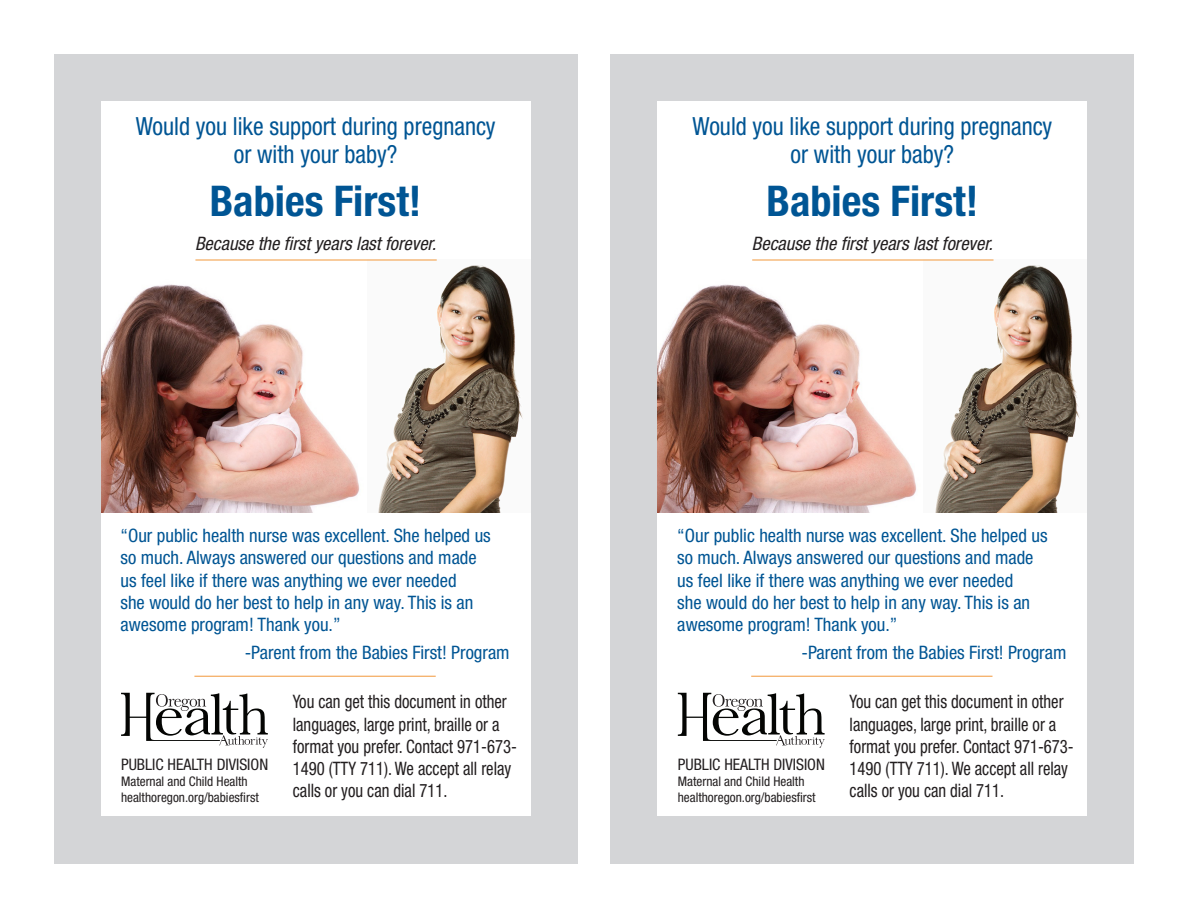
<style>
.page{position:relative;width:1188px;height:918px;background:#fff}
.page>*{position:absolute;margin:0;border:0;box-sizing:border-box;transform-origin:0 0}
.t1{font:700 condensed 42.45px "Helvetica Neue LT Std";color:#005594}
.t2{font:condensed 25.05px/28.7px "Helvetica Neue LT Std";color:#005594;text-align:center;scale:.95 1}
.t3{font:condensed 18.6px/22.2px "Helvetica Neue LT Std";color:#005594}
.t4{font:condensed 18.6px/22.2px "Helvetica Neue LT Std";color:#231f20;scale:.9 1}
.t5{font:italic condensed 18.6px "Helvetica Neue LT Std";color:#231f20}
.t6{font:condensed 15.9px "Helvetica Neue LT Std";color:#231f20}
.t7{font:condensed 13.2px/15.9px "Helvetica Neue LT Std";color:#231f20}
</style>
<div class="page">
<div style="left:54px;top:54px;width:523px;height:810px;background:#d4d5d7"></div>
<div style="left:101px;top:513px;width:429px;height:303px;background:#fff"></div>
<img style="left:366px;top:259px;width:164px;height:254px">
<div style="left:101px;top:254px;width:265px;height:259px;background:#fff"></div>
<img style="left:101px;top:284px;width:259px;height:229px">
<div style="left:101px;top:176px;width:429px;height:83px;background:#fff"></div>
<svg style="left:121px;top:693px;width:147px;height:55px"></svg>
<div style="left:101px;top:101px;width:429px;height:79px;background:#fff"></div>
<hr style="left:195px;top:259px;width:242px;height:2px;background:#f5b16b">
<hr style="left:194px;top:676px;width:242px;height:1px;background:#f5b16b">
<div style="left:611px;top:54px;width:523px;height:810px;background:#d4d5d7"></div>
<div style="left:658px;top:513px;width:429px;height:303px;background:#fff"></div>
<img style="left:923px;top:259px;width:164px;height:254px">
<div style="left:658px;top:254px;width:265px;height:259px;background:#fff"></div>
<img style="left:658px;top:284px;width:258px;height:229px">
<div style="left:658px;top:176px;width:429px;height:83px;background:#fff"></div>
<svg style="left:678px;top:693px;width:147px;height:55px"></svg>
<div style="left:658px;top:101px;width:429px;height:79px;background:#fff"></div>
<hr style="left:752px;top:259px;width:242px;height:2px;background:#f5b16b">
<hr style="left:751px;top:676px;width:242px;height:1px;background:#f5b16b">
<p class="t2" style="left:136px;top:111px;width:380px">Would you like support during pregnancy or with your baby?</p>
<p class="t1" style="left:210px;top:175px;width:213px">Babies First!</p>
<p class="t5" style="left:195px;top:233px;width:243px">Because the first years last forever.</p>
<p class="t3" style="left:121px;top:524px;width:372px">“Our public health nurse was excellent. She helped us so much. Always answered our questions and made us feel like if there was anything we ever needed<br>she would do her best to help in any way. This is an awesome program! Thank you.”</p>
<p class="t3" style="left:245px;top:642px;width:266px">-Parent from the Babies First! Program</p>
<p class="t6" style="left:121px;top:755px;width:149px">PUBLIC HEALTH DIVISION</p>
<p class="t7" style="left:121px;top:773px;width:139px">Maternal and Child Health healthoregon.org/babiesfirst</p>
<p class="t4" style="left:293px;top:691px;width:251px">You can get this document in other languages, large print, braille or a format you prefer. Contact 971-673- 1490 (TTY 711). We accept all relay calls or you can dial 711.</p>
<p class="t2" style="left:693px;top:111px;width:380px">Would you like support during pregnancy or with your baby?</p>
<p class="t1" style="left:767px;top:175px;width:213px">Babies First!</p>
<p class="t5" style="left:752px;top:233px;width:243px">Because the first years last forever.</p>
<p class="t3" style="left:677px;top:524px;width:372px">“Our public health nurse was excellent. She helped us so much. Always answered our questions and made us feel like if there was anything we ever needed<br>she would do her best to help in any way. This is an awesome program! Thank you.”</p>
<p class="t3" style="left:802px;top:642px;width:266px">-Parent from the Babies First! Program</p>
<p class="t6" style="left:678px;top:755px;width:149px">PUBLIC HEALTH DIVISION</p>
<p class="t7" style="left:678px;top:773px;width:139px">Maternal and Child Health healthoregon.org/babiesfirst</p>
<p class="t4" style="left:850px;top:691px;width:251px">You can get this document in other languages, large print, braille or a format you prefer. Contact 971-673- 1490 (TTY 711). We accept all relay calls or you can dial 711.</p>
</div>
